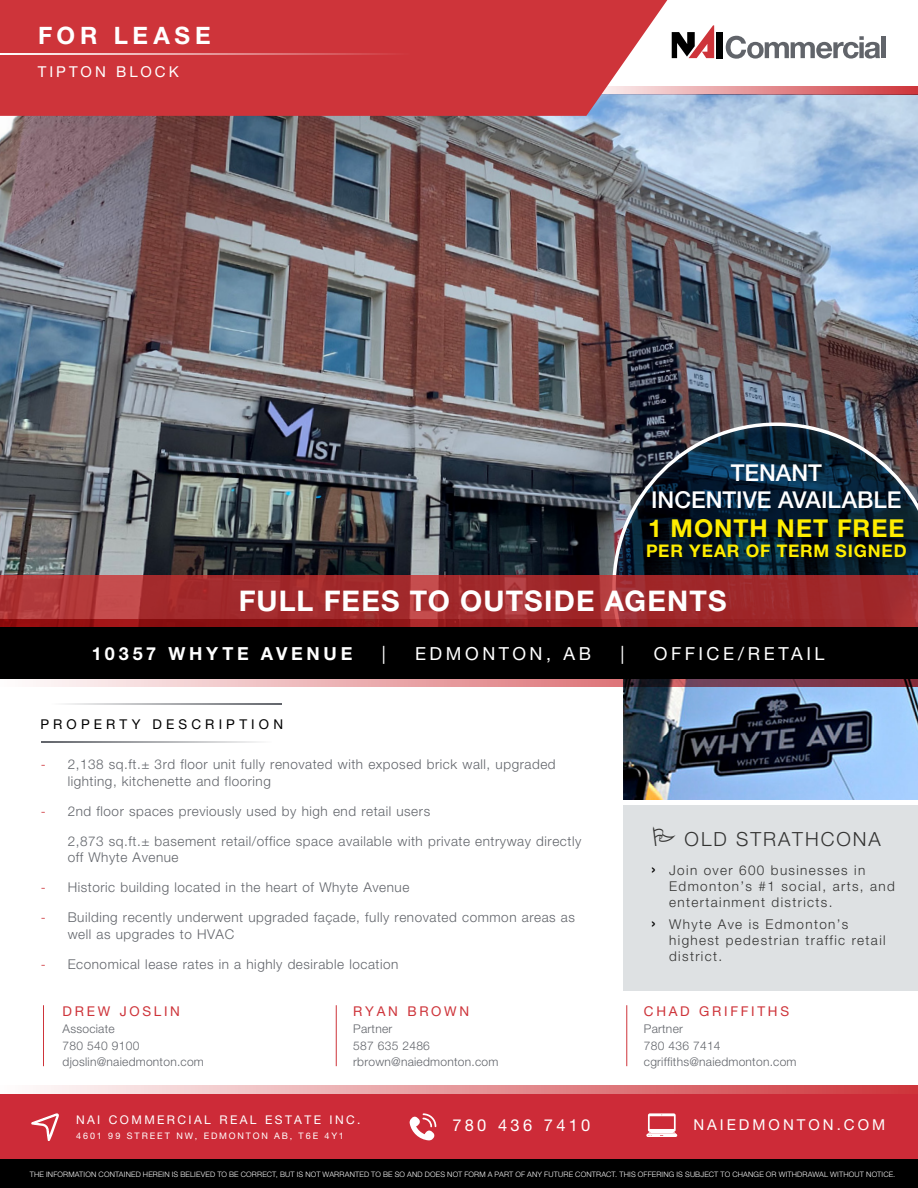
<style>
.page{position:relative;width:918px;height:1188px;background:#fff}
.page>*{position:absolute;margin:0;border:0;box-sizing:border-box;transform-origin:0 0}
.t1{font:700 28.5px "Helvetica Neue LT Std";letter-spacing:.04em;color:#fff}
.t2{font:700 24.75px "Helvetica Neue LT Std";letter-spacing:.04em;color:#ffed00}
.t3{font:700 24px "Helvetica Neue LT Std";letter-spacing:.2em;color:#fff}
.t4{font:500 23.25px/26.1px "Helvetica Neue LT Std";color:#fff;text-align:center}
.t5{font:300 19.5px "Helvetica Neue LT Std";letter-spacing:.1em;color:#333332}
.t6{font:18px "Helvetica Neue LT Std";letter-spacing:.2em;color:#fff}
.t7{font:700 18px "Helvetica Neue LT Std";letter-spacing:.205em;color:#fff}
.t8{font:700 17.4px "Helvetica Neue LT Std";letter-spacing:.05em;color:#ffed00}
.t9{font:16.5px "Helvetica Neue LT Std";letter-spacing:.2em;color:#fff}
.t10{font:15px "Helvetica Neue LT Std";letter-spacing:.2em;color:#fff}
.Subhead{font:300 13.5px/16.5px "Helvetica Neue LT Std";letter-spacing:.04em;color:#61646a}
.t11{font:300 13.5px/16px "Helvetica Neue LT Std";letter-spacing:.1em;color:#333332}
.t12{font:13.5px "Helvetica Neue LT Std";letter-spacing:.2em;color:#ce343a}
.t13{font:13.5px "Helvetica Neue LT Std";letter-spacing:.31em;color:#000}
.t14{font:300 12px/16.6px "Helvetica Neue LT Std";letter-spacing:.02em;color:#61646a}
.t15{font:12px "Helvetica Neue LT Std";letter-spacing:.2em;color:#fff}
.t16{font:9px "Helvetica Neue LT Std";letter-spacing:.205em;color:#fff}
.t17{font:300 7.5px "Helvetica Neue LT Std";letter-spacing:.025em;color:#fff}
.s1{color:#ce343a}
.s2{font-weight:400;font-size:18px;color:#000}
</style>
<div class="page">
<img style="left:0;top:94px;width:918px;height:481px">
<div style="left:623px;top:805px;width:295px;height:186px;background:#dee1e3"></div>
<img style="left:623px;top:687px;width:295px;height:113px">
<div style="left:603px;top:414px;width:315px;height:239px;background:#fff;opacity:.2"></div>
<img style="left:611px;top:421px;width:307px;height:154px">
<div style="left:645px;top:462px;width:273px;height:107px;background:#000;opacity:.4"></div>
<svg style="left:0;top:575px;width:918px;height:44px;background:#a62e30"></svg>
<div style="left:0;top:627px;width:918px;height:51px;background:#000"></div>
<div style="left:716px;top:32px;width:7px;height:26px;background:#000"></div>
<svg style="left:672px;top:25px;width:42px;height:33px"></svg>
<svg style="left:726px;top:36px;width:154px;height:23px"></svg>
<div style="left:881px;top:36px;width:5px;height:22px;background:#61646a"></div>
<svg style="left:0;top:619px;width:918px;height:8px;background:#94191b"></svg>
<svg style="left:0;top:678px;width:918px;height:9px;background:#ae7e84"></svg>
<svg style="left:667px;top:86px;width:251px;height:8px;background:#df7d81"></svg>
<div style="left:0;top:1094px;width:918px;height:67px;background:#cd2b38"></div>
<svg style="left:40px;top:1085px;width:878px;height:9px;background:#e49397"></svg>
<div style="left:0;top:1160px;width:918px;height:28px;background:#000"></div>
<svg style="left:31px;top:1113px;width:28px;height:28px"></svg>
<svg style="left:409px;top:1113px;width:27px;height:27px"></svg>
<svg style="left:646px;top:1113px;width:31px;height:24px"></svg>
<div style="left:0;top:0;width:667px;height:116px;background:#ce343a"></div>
<hr style="left:41px;top:741px;width:231px;height:2px;background:#61646a">
<hr style="left:51px;top:703px;width:231px;height:2px;background:#61646a">
<hr style="left:0;top:53px;width:410px;height:2px;background:#fff">
<hr style="left:43px;top:1005px;width:1px;height:61px;background:#ce343a">
<hr style="left:336px;top:1005px;width:1px;height:61px;background:#ce343a">
<hr style="left:626px;top:1005px;width:1px;height:61px;background:#ce343a">
<p class="t3" style="left:38px;top:20px;width:174px">FOR LEASE</p>
<p class="t10" style="left:38px;top:63px;width:143px">TIPTON BLOCK</p>
<p class="t4" style="left:651px;top:460px;width:252px">TENANT<br>INCENTIVE AVAILABLE</p>
<p class="t2" style="left:648px;top:512px;width:258px">1 MONTH NET FREE</p>
<p class="t8" style="left:646px;top:540px;width:262px">PER YEAR OF TERM SIGNED</p>
<p class="t1" style="left:239px;top:584px;width:489px">FULL FEES TO OUTSIDE AGENTS</p>
<p class="t7" style="left:92px;top:642px;width:262px">10357 WHYTE AVENUE</p>
<p class="t6" style="left:382px;top:643px;width:5px">|</p>
<p class="t6" style="left:415px;top:643px;width:177px">EDMONTON, AB</p>
<p class="t6" style="left:620px;top:643px;width:5px">|</p>
<p class="t6" style="left:654px;top:643px;width:172px">OFFICE/RETAIL</p>
<p class="t13" style="left:40px;top:716px;width:244px">PROPERTY DESCRIPTION</p>
<p class="Subhead" style="left:68px;top:756px;width:489px;text-indent:-27px"><span class="s1">-</span> 2,138 sq.ft.± 3rd floor unit fully renovated with exposed brick wall, upgraded lighting, kitchenette and flooring</p>
<p class="Subhead" style="left:41px;top:802px;width:391px"><span class="s1">-</span> 2nd floor spaces previously used by high end retail users</p>
<p class="Subhead" style="left:68px;top:832px;width:515px">2,873 sq.ft.± basement retail/office space available with private entryway directly off Whyte Avenue</p>
<p class="Subhead" style="left:41px;top:879px;width:370px"><span class="s1">-</span> Historic building located in the heart of Whyte Avenue</p>
<p class="Subhead" style="left:68px;top:909px;width:509px;text-indent:-27px"><span class="s1">-</span> Building recently underwent upgraded façade, fully renovated common areas as well as upgrades to HVAC</p>
<p class="Subhead" style="left:41px;top:955px;width:359px"><span class="s1">-</span> Economical lease rates in a highly desirable location</p>
<p class="t12" style="left:63px;top:1004px;width:119px">DREW JOSLIN</p>
<p class="t14" style="left:63px;top:1020px;width:143px">Associate<br>780 540 9100 djoslin@naiedmonton.com</p>
<p class="t12" style="left:353px;top:1004px;width:117px">RYAN BROWN</p>
<p class="t14" style="left:353px;top:1020px;width:147px">Partner<br>587 635 2486 rbrown@naiedmonton.com</p>
<p class="t5" style="left:685px;top:828px;width:198px">OLD STRATHCONA</p>
<p class="t11" style="left:669px;top:861px;width:227px;text-indent:-18px"><span class="s2">›</span> Join over 600 businesses in<br>Edmonton’s #1 social, arts, and entertainment districts.</p>
<p class="t11" style="left:669px;top:916px;width:218px;text-indent:-18px"><span class="s2">›</span> Whyte Ave is Edmonton’s highest pedestrian traffic retail district.</p>
<p class="t12" style="left:644px;top:1004px;width:147px">CHAD GRIFFITHS</p>
<p class="t14" style="left:644px;top:1020px;width:154px">Partner<br>780 436 7414 cgriffiths@naiedmonton.com</p>
<p class="t15" style="left:76px;top:1112px;width:286px">NAI COMMERCIAL REAL ESTATE INC.</p>
<p class="t16" style="left:76px;top:1130px;width:269px">4601 99 STREET NW, EDMONTON AB, T6E 4Y1</p>
<p class="t9" style="left:452px;top:1116px;width:140px">780 436 7410</p>
<p class="t10" style="left:693px;top:1116px;width:193px">NAIEDMONTON.COM</p>
<p class="t17" style="left:30px;top:1169px;width:867px">THE INFORMATION CONTAINED HEREIN IS BELIEVED TO BE CORRECT, BUT IS NOT WARRANTED TO BE SO AND DOES NOT FORM A PART OF ANY FUTURE CONTRACT. THIS OFFERING IS SUBJECT TO CHANGE OR WITHDRAWAL WITHOUT NOTICE.</p>
</div>
